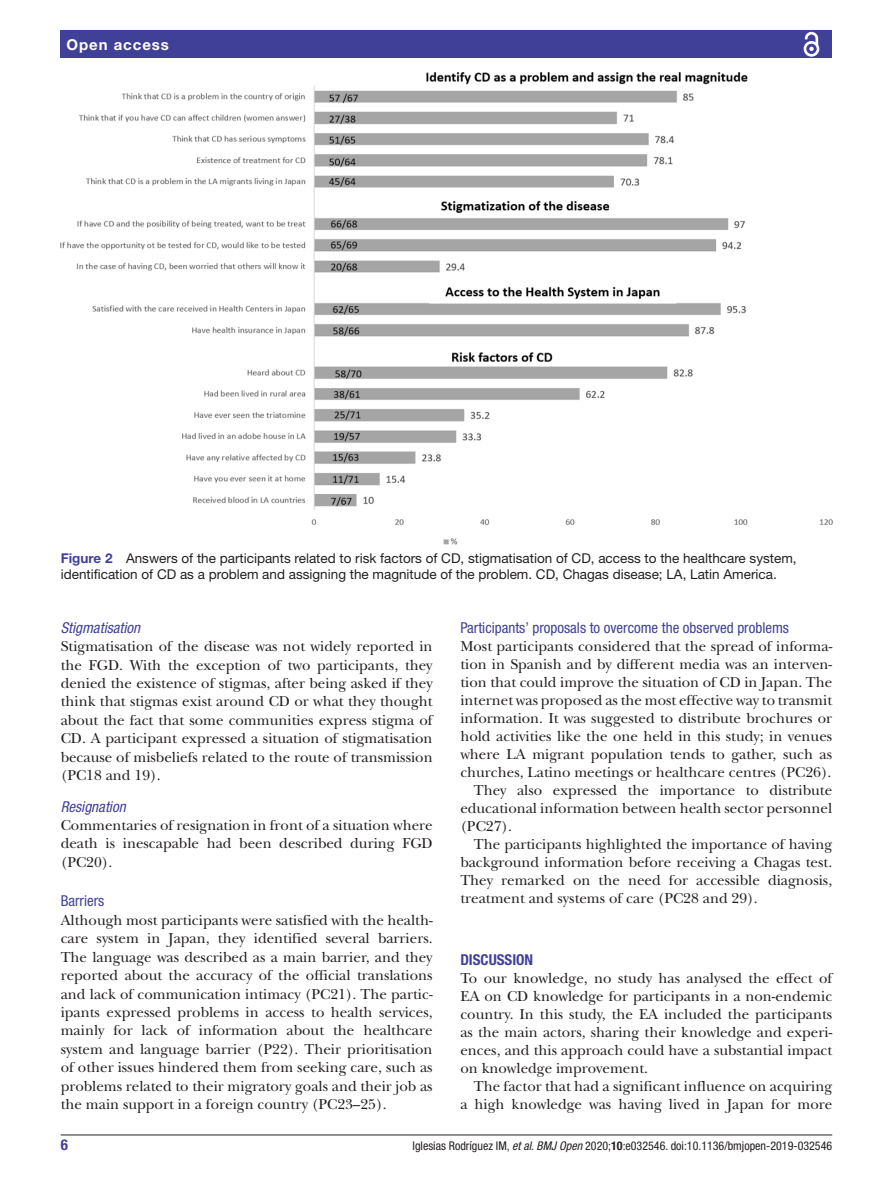
<style>
.page{position:relative;width:893px;height:1191px;background:#fff}
.page>*{position:absolute;margin:0;border:0;box-sizing:border-box;transform-origin:0 0}
.t1{font:15px/18.5px "New Baskerville";color:#231f20;text-align:justify}
.t2{font:condensed 15px "Helvetica Neue LT Std";color:#414099}
.t3{font:italic condensed 15px "Helvetica Neue LT Std";color:#414099}
.t4{font:700 condensed 15px "Helvetica Neue LT Std";color:#414099}
.t5{font:700 15px "Helvetica Neue LT Std";letter-spacing:.065em;color:#fff}
.t6{font:13.5px/16.2px "Helvetica Neue LT Std";color:#231f20}
.t7{font:condensed 12px "Helvetica Neue LT Std";color:#231f20}
.s1{font-weight:700;color:#414099}
.s2{font-style:italic}
.s3{font-weight:700}
</style>
<div class="page">
<hr style="left:61px;top:1134px;width:771px;height:1px;background:#231f20">
<div style="left:61px;top:31px;width:771px;height:27px;background:#414099"></div>
<svg style="left:803px;top:31px;width:17px;height:26px"></svg>
<img style="left:61px;top:73px;width:771px;height:472px">
<p class="t5" style="left:66px;top:35px;width:104px">Open access</p>
<p class="t6" style="left:61px;top:549px;width:737px"><span class="s1">Figure 2</span> Answers of the participants related to risk factors of CD, stigmatisation of CD, access to the healthcare system, identification of CD as a problem and assigning the magnitude of the problem. CD, Chagas disease; LA, Latin America.</p>
<p class="t3" style="left:61px;top:619px;width:81px">Stigmatisation</p>
<p class="t1" style="left:61px;top:637px;width:373px">Stigmatisation of the disease was not widely reported in the FGD. With the exception of two participants, they denied the existence of stigmas, after being asked if they think that stigmas exist around CD or what they thought about the fact that some communities express stigma of CD. A participant expressed a situation of stigmatisation because of misbeliefs related to the route of transmission (PC18 and 19).</p>
<p class="t3" style="left:61px;top:797px;width:66px">Resignation</p>
<p class="t1" style="left:61px;top:816px;width:373px">Commentaries of resignation in front of a situation where death is inescapable had been described during FGD (PC20).</p>
<p class="t2" style="left:61px;top:892px;width:45px">Barriers</p>
<p class="t1" style="left:61px;top:911px;width:373px">Although most participants were satisfied with the health&shy;care system in Japan, they identified several barriers.<br>The language was described as a main barrier, and they reported about the accuracy of the official translations and lack of communication intimacy (PC21). The partic&shy;ipants expressed problems in access to health services, mainly for lack of information about the healthcare system and language barrier (P22). Their prioritisation of other issues hindered them from seeking care, such as problems related to their migratory goals and their job as the main support in a foreign country (PC23–25).</p>
<p class="t2" style="left:460px;top:619px;width:330px">Participants’ proposals to overcome the observed problems</p>
<p class="t1" style="left:460px;top:637px;width:373px">Most participants considered that the spread of informa-</p>
<p class="t1" style="left:460px;top:655px;width:373px">tion in Spanish and by different media was an interven-</p>
<p class="t1" style="left:460px;top:673px;width:373px">tion that could improve the situation of CD in Japan. The</p>
<p class="t1" style="left:460px;top:691px;width:373px">internet was proposed as the most effective way to transmit</p>
<p class="t1" style="left:460px;top:709px;width:373px">information. It was suggested to distribute brochures or</p>
<p class="t1" style="left:460px;top:727px;width:373px">hold activities like the one held in this study; in venues</p>
<p class="t1" style="left:460px;top:745px;width:373px">where LA migrant population tends to gather, such as</p>
<p class="t1" style="left:460px;top:763px;width:373px">churches, Latino meetings or healthcare centres (PC26).</p>
<p class="t1" style="left:474px;top:781px;width:360px">They also expressed the importance to distribute</p>
<p class="t1" style="left:460px;top:799px;width:373px">educational information between health sector personnel</p>
<p class="t1" style="left:460px;top:817px;width:53px">(PC27).</p>
<p class="t1" style="left:474px;top:835px;width:360px">The participants highlighted the importance of having</p>
<p class="t1" style="left:460px;top:853px;width:373px">background information before receiving a Chagas test.</p>
<p class="t1" style="left:460px;top:871px;width:373px">They remarked on the need for accessible diagnosis,</p>
<p class="t1" style="left:460px;top:889px;width:299px">treatment and systems of care (PC28 and 29).</p>
<p class="t4" style="left:460px;top:951px;width:74px">DISCUSSION</p>
<p class="t1" style="left:460px;top:969px;width:373px;line-height:18px">To our knowledge, no study has analysed the effect of EA on CD knowledge for participants in a non-endemic country. In this study, the EA included the participants as the main actors, sharing their knowledge and experi&shy;ences, and this approach could have a substantial impact on knowledge improvement.</p>
<p class="t1" style="left:460px;top:1077px;width:373px;line-height:18px;text-align:right">The factor that had a significant influence on acquiring<br>a high knowledge was having lived in Japan for more</p>
<p class="t4" style="left:61px;top:1135px;width:9px">6</p>
<p class="t7" style="left:413px;top:1138px;width:421px">Iglesias Rodríguez IM, <span class="s2">et al</span>. <span class="s2">BMJ Open</span> 2020;<span class="s3">10</span>:e032546. doi:10.1136/bmjopen-2019-032546</p>
</div>
